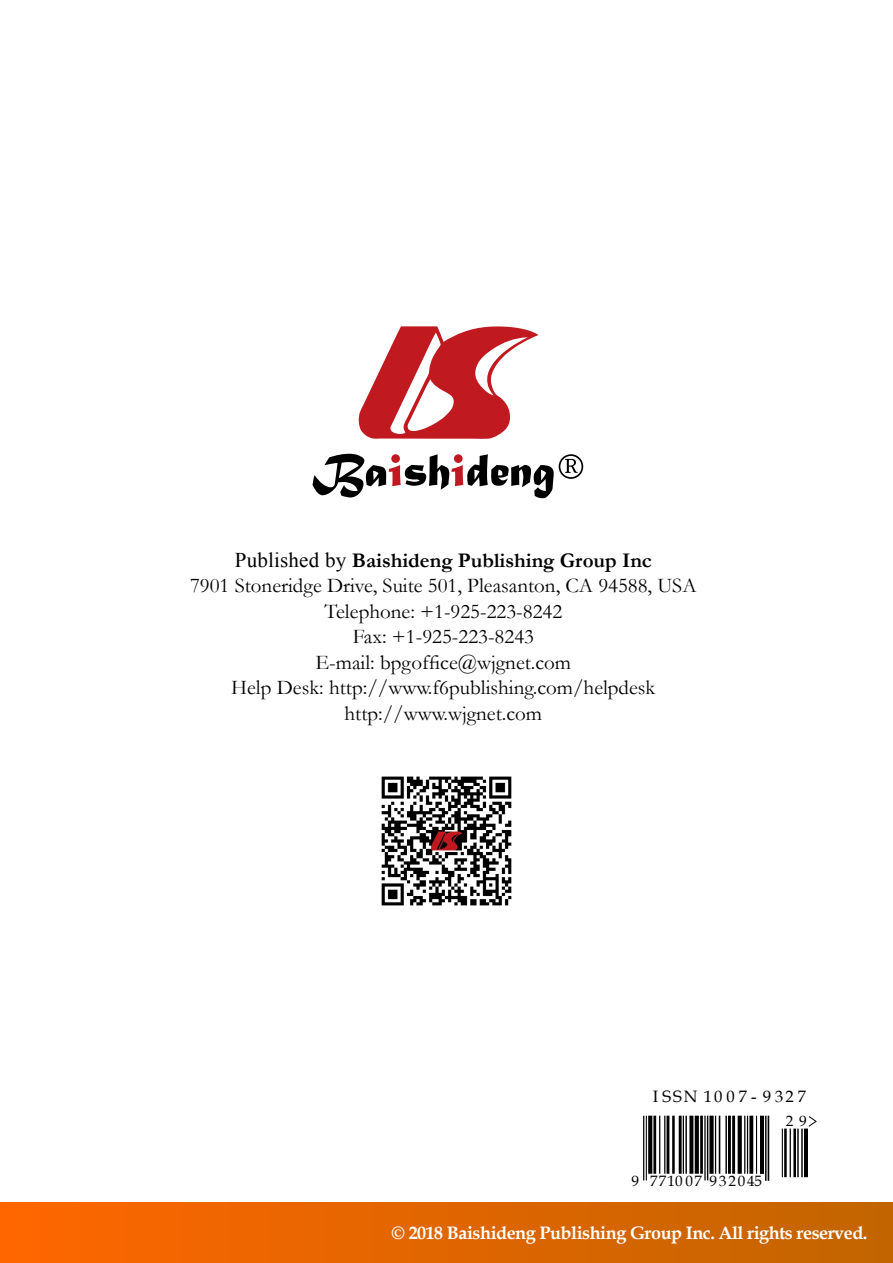
<style>
.page{position:relative;width:893px;height:1263px;background:#fff}
.page>*{position:absolute;margin:0;border:0;box-sizing:border-box;transform-origin:0 0}
.t1{font:21px/25.5px "Garamond";color:#000;text-align:center}
.t2{font:700 18px "Book Antiqua";letter-spacing:-.025em;color:#fff}
.t3{font:16.5px "Book Antiqua";letter-spacing:.125em;color:#000}
.t4{font:15px "Book Antiqua";letter-spacing:.1em;color:#000}
.s1{font-family:"Times New Roman"}
.s2{font-weight:700}
</style>
<div class="page">
<div style="left:0;top:1203px;width:893px;height:60px;background:linear-gradient(to right,#f60,#c16500)"></div>
<svg style="left:358px;top:326px;width:180px;height:113px"></svg>
<svg style="left:313px;top:454px;width:270px;height:44px"></svg>
<img style="left:381px;top:776px;width:131px;height:130px">
<img style="left:643px;top:1115px;width:165px;height:66px">
<svg style="left:808px;top:1116px;width:9px;height:11px"></svg>
<p class="t1" style="left:190px;top:547px;width:508px"><span class="s1">Published by</span> <span class="s2">Baishideng Publishing Group Inc<br></span>7901 Stoneridge Drive, Suite 501, Pleasanton, CA 94588, USA Telephone: +1-925-223-8242<br>Fax: +1-925-223-8243<br>E-mail: bpgoffice@wjgnet.com<br>Help Desk: http://www.f6publishing.com/helpdesk http://www.wjgnet.com</p>
<p class="t3" style="left:653px;top:1085px;width:155px">I SSN 10 0 7 - 9 32 7</p>
<p class="t4" style="left:631px;top:1171px;width:132px">9 7710 07 932045</p>
<p class="t4" style="left:786px;top:1111px;width:22px">2 9</p>
<p class="t2" style="left:392px;top:1221px;width:477px">© 2018 Baishideng Publishing Group Inc. All rights reserved.</p>
</div>
